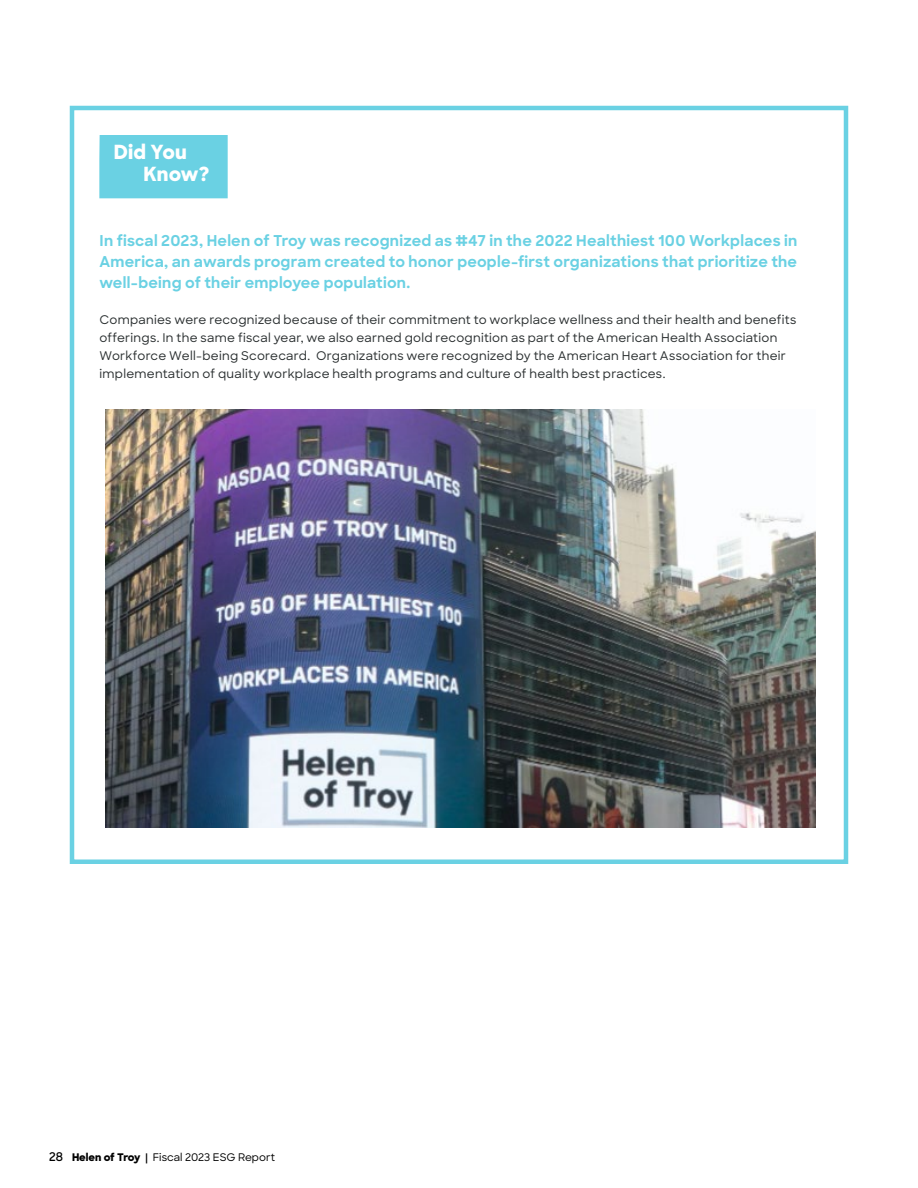
<style>
.page{position:relative;width:918px;height:1188px;background:#fff}
.page>*{position:absolute;margin:0;border:0;box-sizing:border-box;transform-origin:0 0}
.t1{font:800 19.5px/22.5px "Sharp Sans";letter-spacing:.005em;color:#fff}
.t2{font:700 15px/21px "Sharp Sans";letter-spacing:.015em;color:#6ad1e3;text-align:justify}
.t3{font:500 12px/18px "Sharp Sans";letter-spacing:.02em;color:#292e2f}
.t4{font:500 10.5px "Sharp Sans";color:#000}
.s1{font-weight:600;font-size:12px}
.s2{font-weight:800}
.s3{font-weight:600}
</style>
<div class="page">
<div style="left:99px;top:135px;width:129px;height:63px;background:#6ad1e3"></div>
<div style="left:70px;top:106px;width:778px;height:758px;border:4px solid #6ad1e3"></div>
<img style="left:105px;top:410px;width:711px;height:418px">
<h1 class="t1" style="left:144px;top:140px;width:67px;text-indent:-30px">Did You<br>Know?</h1>
<p class="t2" style="left:99px;top:229px;width:699px">In fiscal 2023, Helen of Troy was recognized as #47 in the 2022 Healthiest 100 Workplaces in America, an awards program created to honor people-first organizations that prioritize the well-being of their employee population.</p>
<p class="t3" style="left:99px;top:310px;width:698px">Companies were recognized because of their commitment to workplace wellness and their health and benefits offerings. In the same fiscal year, we also earned gold recognition as part of the American Health Association Workforce Well-being Scorecard. Organizations were recognized by the American Heart Association for their implementation of quality workplace health programs and culture of health best practices.</p>
<p class="t4" style="left:49px;top:1149px;width:227px"><span class="s1">28</span> <span class="s2">Helen of Troy</span> <span class="s3">|</span> Fiscal 2023 ESG Report</p>
</div>
